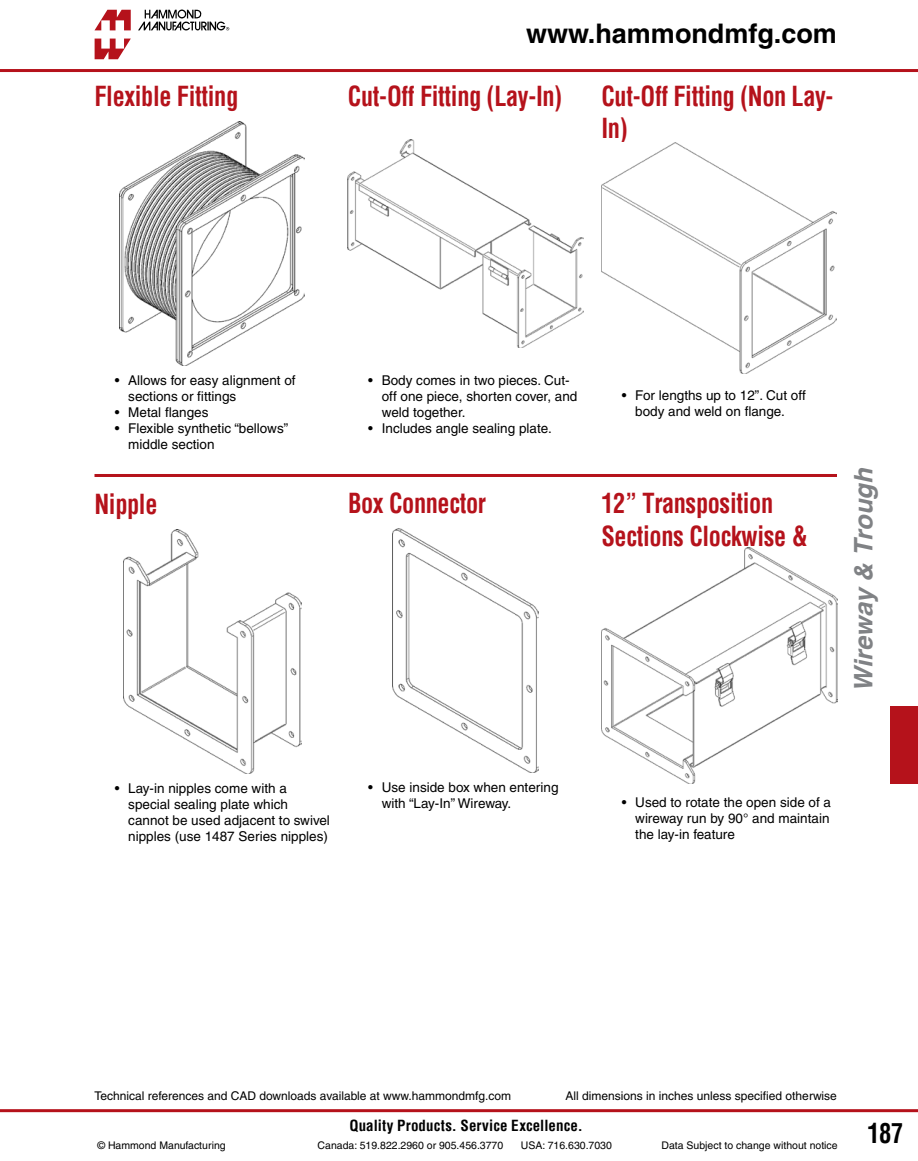
<style>
.page{position:relative;width:918px;height:1161px;background:#fff}
.page>*{position:absolute;margin:0;border:0;box-sizing:border-box;transform-origin:0 0}
.t1{font:700 condensed 27px/32.4px "Helvetica";letter-spacing:-.015em;color:#b5121b;scale:.9 1}
.t2{font:700 27px "Helvetica";color:#000}
.t3{font:700 condensed 27px "Helvetica";color:#000;scale:.9 1}
.t4{font:italic 700 25.5px "Helvetica";color:#808285}
.t5{font:700 condensed 15px "Helvetica";letter-spacing:.005em;color:#000}
.t6{font:13.5px/16.2px "Helvetica";color:#000}
.t7{font:12px "Helvetica";color:#000}
.t8{font:10.5px "Helvetica";color:#000}
</style>
<div class="page">
<hr style="left:0;top:69px;width:918px;height:3px;background:#b5121b">
<hr style="left:0;top:1109px;width:918px;height:3px;background:#b5121b">
<svg style="left:94px;top:10px;width:37px;height:20px"></svg>
<svg style="left:95px;top:39px;width:36px;height:20px"></svg>
<svg style="left:138px;top:10px;width:91px;height:21px"></svg>
<div style="left:890px;top:706px;width:28px;height:78px;background:#b5121b"></div>
<img style="left:120px;top:121px;width:185px;height:244px">
<hr style="left:95px;top:474px;width:742px;height:3px;background:#b5121b">
<img style="left:348px;top:139px;width:235px;height:208px">
<img style="left:602px;top:143px;width:235px;height:231px">
<img style="left:123px;top:529px;width:178px;height:244px">
<img style="left:393px;top:529px;width:146px;height:244px">
<img style="left:602px;top:548px;width:235px;height:236px">
<h1 class="t1" style="left:95px;top:79px;width:161px">Flexible Fitting</h1>
<h1 class="t2" style="left:526px;top:17px;width:312px">www.hammondmfg.com</h1>
<h1 class="t1" style="left:348px;top:79px;width:240px">Cut-Off Fitting (Lay-In)</h1>
<h1 class="t1" style="left:602px;top:79px;width:260px">Cut-Off Fitting (Non Lay-<br>In)</h1>
<p class="t6" style="left:128px;top:372px;width:169px;text-indent:-14px">• Allows for easy alignment of sections or fittings</p>
<p class="t6" style="left:115px;top:404px;width:95px">• Metal flanges</p>
<p class="t6" style="left:128px;top:420px;width:162px;text-indent:-14px">• Flexible synthetic “bellows” middle section</p>
<h1 class="t1" style="left:95px;top:487px;width:71px">Nipple</h1>
<p class="t6" style="left:382px;top:372px;width:197px;text-indent:-14px">• Body comes in two pieces. Cut&shy;off one piece, shorten cover, and weld together.</p>
<p class="t6" style="left:368px;top:420px;width:185px">• Includes angle sealing plate.</p>
<h1 class="t1" style="left:348px;top:486px;width:155px">Box Connector</h1>
<p class="t6" style="left:622px;top:387px;width:186px;text-align:center">• For lengths up to 12”. Cut off body and weld on flange.</p>
<h1 class="t1" style="left:602px;top:486px;width:231px">12” Transposition<br>Sections Clockwise &amp;</h1>
<h2 class="t4" style="left:848px;top:692px;width:226px;rotate:-90deg">Wireway &amp; Trough</h2>
<p class="t6" style="left:128px;top:780px;width:203px;text-indent:-14px">• Lay-in nipples come with a special sealing plate which cannot be used adjacent to swivel nipples (use 1487 Series nipples)</p>
<p class="t6" style="left:382px;top:779px;width:178px;text-indent:-14px">• Use inside box when entering with “Lay-In” Wireway.</p>
<p class="t6" style="left:635px;top:794px;width:197px;text-align:justify;text-indent:-14px">• Used to rotate the open side of a wireway run by 90° and maintain the lay-in feature</p>
<p class="t7" style="left:94px;top:1089px;width:418px">Technical references and CAD downloads available at www.hammondmfg.com</p>
<p class="t7" style="left:566px;top:1089px;width:273px">All dimensions in inches unless specified otherwise</p>
<p class="t5" style="left:350px;top:1115px;width:235px">Quality Products. Service Excellence.</p>
<p class="t8" style="left:97px;top:1139px;width:130px">© Hammond Manufacturing</p>
<p class="t8" style="left:318px;top:1139px;width:187px">Canada: 519.822.2960 or 905.456.3770</p>
<p class="t8" style="left:521px;top:1139px;width:93px">USA: 716.630.7030</p>
<p class="t8" style="left:661px;top:1139px;width:178px">Data Subject to change without notice</p>
<h1 class="t3" style="left:868px;top:1116px;width:41px">187</h1>
</div>
